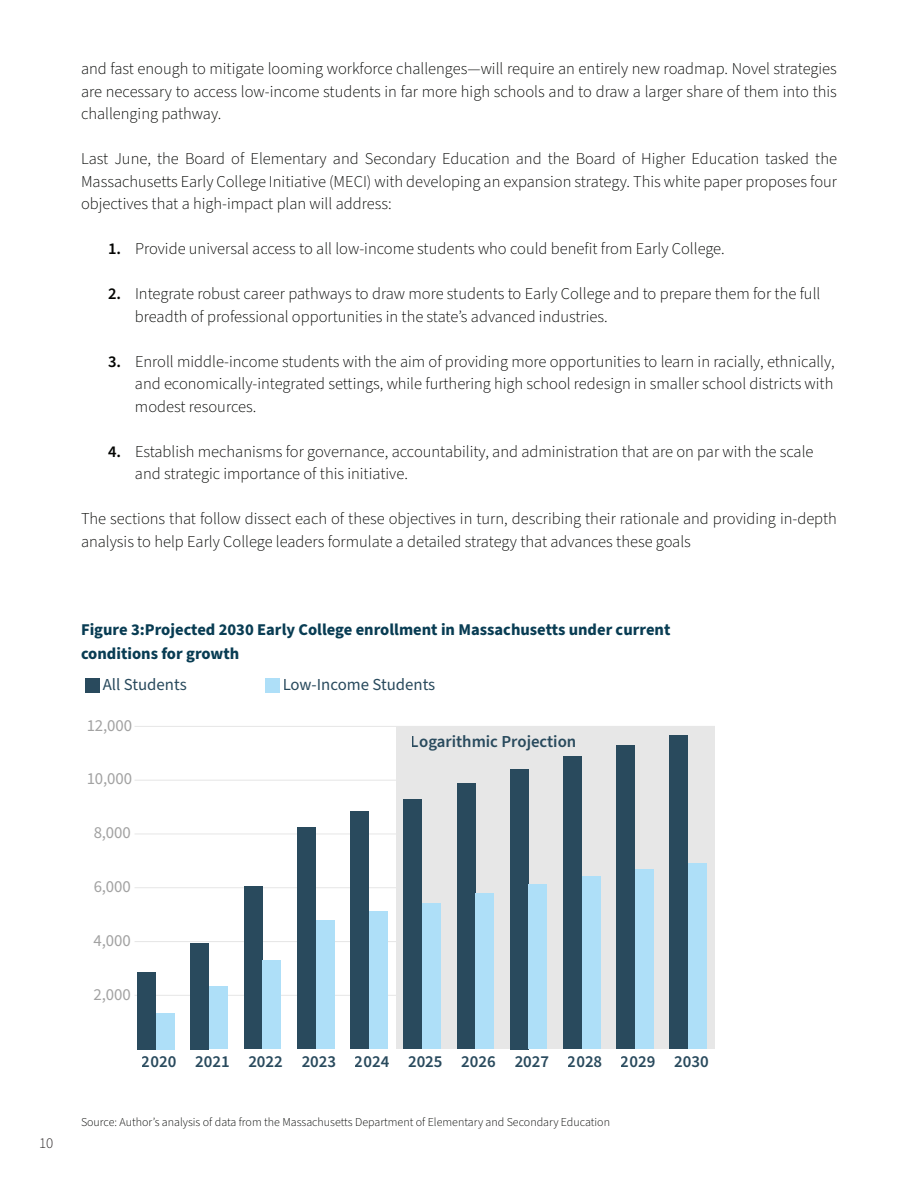
<style>
.page{position:relative;width:918px;height:1188px;background:#fff}
.page>*{position:absolute;margin:0;border:0;box-sizing:border-box;transform-origin:0 0}
.t1{font:600 16.8px "Source Sans Pro";color:#294a5d}
.t2{font:16.8px "Source Sans Pro";color:#a2a2a2}
.t3{font:16.8px "Source Sans Pro";color:#294a5d}
._12pt_Align_Left{font:300 16.5px/22.5px "Source Sans Pro";color:#040503;text-align:justify}
._12pt_Align_Left-2{font:700 16.5px/24px "Source Sans Pro";color:#083c53}
.t4{font:300 15px "Source Sans Pro";color:#231f20}
._10pt_Align_Left_Jastify{font:300 12px "Source Sans Pro";color:#040503}
.s1{font-weight:600}
</style>
<div class="page">
<div style="left:396px;top:726px;width:319px;height:323px;background:#e7e7e7"></div>
<hr style="left:135px;top:995px;width:580px;height:1px;background:#e7e7e7">
<hr style="left:135px;top:941px;width:580px;height:1px;background:#e7e7e7">
<hr style="left:135px;top:887px;width:580px;height:1px;background:#e7e7e7">
<hr style="left:135px;top:833px;width:580px;height:1px;background:#e7e7e7">
<hr style="left:135px;top:780px;width:580px;height:1px;background:#e7e7e7">
<hr style="left:135px;top:726px;width:580px;height:1px;background:#e7e7e7">
<div style="left:137px;top:972px;width:19px;height:77px;background:#294a5d"></div>
<div style="left:156px;top:1013px;width:19px;height:36px;background:#aedff8"></div>
<div style="left:191px;top:943px;width:18px;height:106px;background:#294a5d"></div>
<div style="left:209px;top:987px;width:19px;height:62px;background:#aedff8"></div>
<div style="left:244px;top:886px;width:18px;height:163px;background:#294a5d"></div>
<div style="left:263px;top:960px;width:18px;height:89px;background:#aedff8"></div>
<div style="left:297px;top:827px;width:19px;height:222px;background:#294a5d"></div>
<div style="left:316px;top:921px;width:18px;height:128px;background:#aedff8"></div>
<div style="left:350px;top:811px;width:19px;height:238px;background:#294a5d"></div>
<div style="left:369px;top:911px;width:19px;height:138px;background:#aedff8"></div>
<div style="left:404px;top:800px;width:18px;height:249px;background:#294a5d"></div>
<div style="left:422px;top:903px;width:19px;height:146px;background:#aedff8"></div>
<div style="left:457px;top:783px;width:18px;height:266px;background:#294a5d"></div>
<div style="left:475px;top:893px;width:19px;height:156px;background:#aedff8"></div>
<div style="left:510px;top:769px;width:19px;height:280px;background:#294a5d"></div>
<div style="left:529px;top:884px;width:18px;height:165px;background:#aedff8"></div>
<div style="left:563px;top:757px;width:19px;height:292px;background:#294a5d"></div>
<div style="left:582px;top:877px;width:18px;height:172px;background:#aedff8"></div>
<div style="left:616px;top:745px;width:19px;height:304px;background:#294a5d"></div>
<div style="left:635px;top:870px;width:19px;height:179px;background:#aedff8"></div>
<div style="left:670px;top:735px;width:18px;height:314px;background:#294a5d"></div>
<div style="left:688px;top:863px;width:19px;height:186px;background:#aedff8"></div>
<div style="left:85px;top:678px;width:15px;height:15px;background:#294a5d"></div>
<div style="left:265px;top:678px;width:14px;height:15px;background:#aedff8"></div>
<p class="_12pt_Align_Left" style="left:81px;top:58px;width:757px">and fast enough to mitigate looming workforce challenges—will require an entirely new roadmap. Novel strategies are necessary to access low-income students in far more high schools and to draw a larger share of them into this challenging pathway.</p>
<p class="_12pt_Align_Left" style="left:81px;top:148px;width:758px">Last June, the Board of Elementary and Secondary Education and the Board of Higher Education tasked the Massachusetts Early College Initiative (MECI) with developing an expansion strategy. This white paper proposes four objectives that a high-impact plan will address:</p>
<p class="_12pt_Align_Left" style="left:108px;top:238px;width:618px"><span class="s1">1.</span> Provide universal access to all low-income students who could benefit from Early College.</p>
<p class="_12pt_Align_Left" style="left:135px;top:283px;width:687px;text-indent:-27px"><span class="s1">2.</span> Integrate robust career pathways to draw more students to Early College and to prepare them for the full breadth of professional opportunities in the state’s advanced industries.</p>
<p class="_12pt_Align_Left" style="left:135px;top:350px;width:701px;text-indent:-27px"><span class="s1">3.</span> Enroll middle-income students with the aim of providing more opportunities to learn in racially, ethnically, and economically-integrated settings, while furthering high school redesign in smaller school districts with modest resources.</p>
<p class="_12pt_Align_Left" style="left:135px;top:440px;width:680px;text-indent:-27px"><span class="s1">4.</span> Establish mechanisms for governance, accountability, and administration that are on par with the scale and strategic importance of this initiative.</p>
<p class="_12pt_Align_Left" style="left:81px;top:508px;width:757px">The sections that follow dissect each of these objectives in turn, describing their rationale and providing in-depth analysis to help Early College leaders formulate a detailed strategy that advances these goals</p>
<p class="t4" style="left:39px;top:1133px;width:16px">10</p>
<p class="_12pt_Align_Left-2" style="left:81px;top:618px;width:591px">Figure 3:Projected 2030 Early College enrollment in Massachusetts under current conditions for growth</p>
<p class="t3" style="left:103px;top:674px;width:85px">All Students</p>
<p class="t3" style="left:283px;top:674px;width:154px">Low-Income Students</p>
<p class="t2" style="left:86px;top:714px;width:47px">12,000</p>
<p class="t2" style="left:86px;top:768px;width:47px">10,000</p>
<p class="t2" style="left:93px;top:821px;width:39px">8,000</p>
<p class="t2" style="left:93px;top:875px;width:39px">6,000</p>
<p class="t2" style="left:93px;top:929px;width:39px">4,000</p>
<p class="t2" style="left:93px;top:983px;width:39px">2,000</p>
<p class="t1" style="left:411px;top:731px;width:167px">Logarithmic Projection</p>
<p class="t1" style="left:142px;top:1050px;width:568px">2020 2021 2022 2023 2024 2025 2026 2027 2028 2029 2030</p>
<p class="_10pt_Align_Left_Jastify" style="left:81px;top:1114px;width:531px">Source: Author’s analysis of data from the Massachusetts Department of Elementary and Secondary Education</p>
</div>
